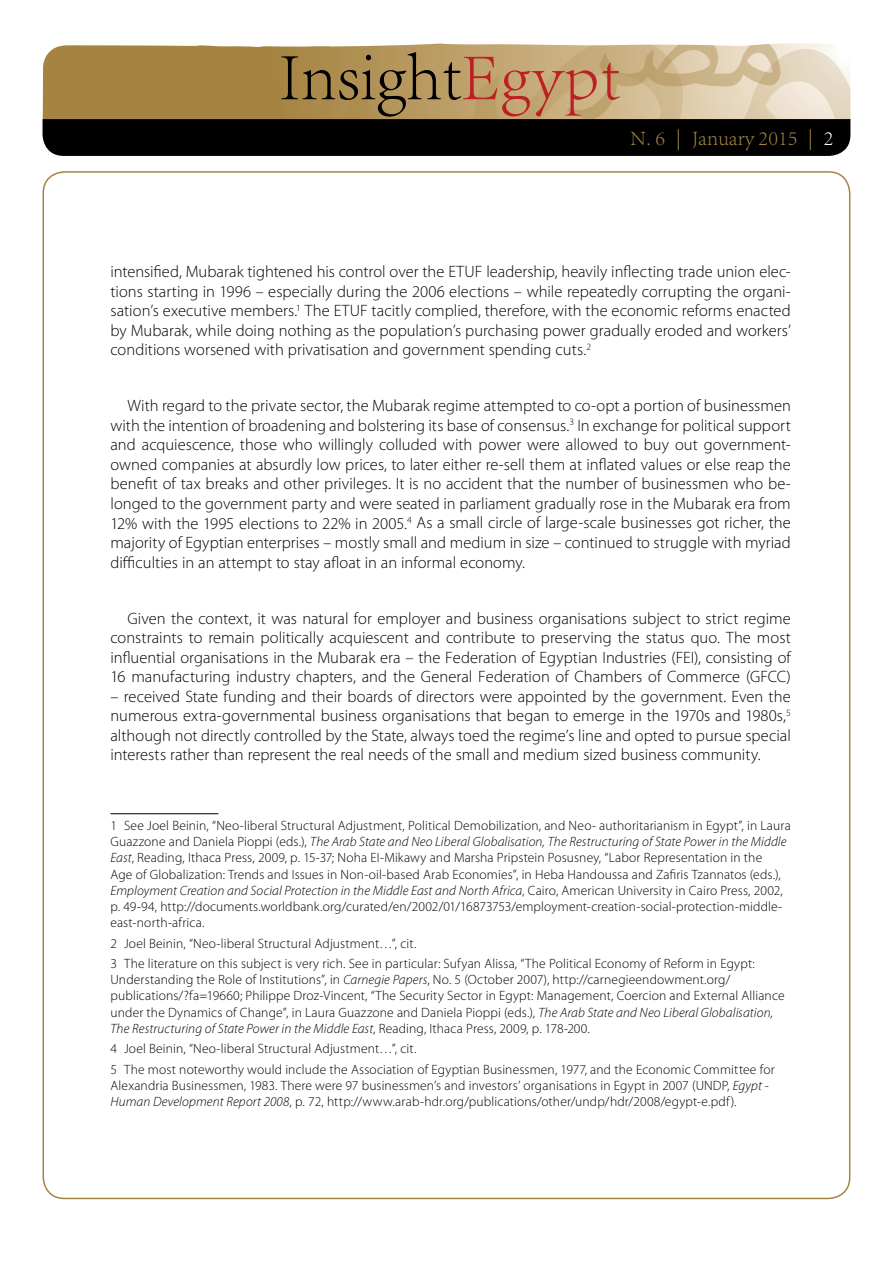
<style>
.page{position:relative;width:893px;height:1263px;background:#fff}
.page>*{position:absolute;margin:0;border:0;box-sizing:border-box;transform-origin:0 0}
.t1{font:300 21px "Adobe Song Std";color:#a58442}
.t2{font:300 16.5px/19.5px "Myriad Pro";color:#000;text-align:justify}
.t3{font:300 13.5px/16.2px "Myriad Pro";letter-spacing:.01em;color:#000}
.s1{color:#fff}
.s2{font-style:italic}
</style>
<div class="page">
<svg style="left:43px;top:43px;width:807px;height:113px;background:#7e6b4c"></svg>
<hr style="left:110px;top:813px;width:108px;height:1px;background:#000">
<p class="t1" style="left:630px;top:126px;width:205px">N. 6 | January 2015 | <span class="s1">2</span></p>
<p class="t2" style="left:110px;top:262px;width:682px">intensified, Mubarak tightened his control over the ETUF leadership, heavily inflecting trade union elec&shy;tions starting in 1996 – especially during the 2006 elections – while repeatedly corrupting the organi&shy;sation’s executive members.<sup>1</sup> The ETUF tacitly complied, therefore, with the economic reforms enacted by Mubarak, while doing nothing as the population’s purchasing power gradually eroded and workers’ conditions worsened with privatisation and government spending cuts.<sup>2</sup></p>
<p class="t2" style="left:110px;top:396px;width:682px;text-indent:17px">With regard to the private sector, the Mubarak regime attempted to co-opt a portion of businessmen with the intention of broadening and bolstering its base of consensus.<sup>3</sup> In exchange for political support and acquiescence, those who willingly colluded with power were allowed to buy out government&shy;owned companies at absurdly low prices, to later either re-sell them at inflated values or else reap the benefit of tax breaks and other privileges. It is no accident that the number of businessmen who be&shy;longed to the government party and were seated in parliament gradually rose in the Mubarak era from 12% with the 1995 elections to 22% in 2005.<sup>4</sup> As a small circle of large-scale businesses got richer, the majority of Egyptian enterprises – mostly small and medium in size – continued to struggle with myriad difficulties in an attempt to stay afloat in an informal economy.</p>
<p class="t2" style="left:110px;top:608px;width:682px;text-indent:17px">Given the context, it was natural for employer and business organisations subject to strict regime constraints to remain politically acquiescent and contribute to preserving the status quo. The most influential organisations in the Mubarak era – the Federation of Egyptian Industries (FEI), consisting of 16 manufacturing industry chapters, and the General Federation of Chambers of Commerce (GFCC)</p>
<p class="t2" style="left:110px;top:686px;width:682px">– received State funding and their boards of directors were appointed by the government. Even the numerous extra-governmental business organisations that began to emerge in the 1970s and 1980s,<sup>5 </sup>although not directly controlled by the State, always toed the regime’s line and opted to pursue special interests rather than represent the real needs of the small and medium sized business community.</p>
<p class="t3" style="left:110px;top:817px;width:682px">1 See Joel Beinin, “Neo-liberal Structural Adjustment, Political Demobilization, and Neo- authoritarianism in Egypt”, in Laura Guazzone and Daniela Pioppi (eds.), <span class="s2">The Arab State and Neo Liberal Globalisation, The Restructuring of State Power in the Middle East</span>, Reading, Ithaca Press, 2009, p. 15-37; Noha EI-Mikawy and Marsha Pripstein Posusney, “Labor Representation in the<br>Age of Globalization: Trends and Issues in Non-oil-based Arab Economies”, in Heba Handoussa and Zafiris Tzannatos (eds.), <span class="s2">Employment Creation and Social Protection in the Middle East and North Africa</span>, Cairo, American University in Cairo Press, 2002, p. 49-94, http://documents.worldbank.org/curated/en/2002/01/16873753/employment-creation-social-protection-middle&shy;east-north-africa.</p>
<p class="t3" style="left:110px;top:933px;width:646px;line-height:20.4px">2 Joel Beinin, “Neo-liberal Structural Adjustment…”, cit.<br>3 The literature on this subject is very rich. See in particular: Sufyan Alissa, “The Political Economy of Reform in Egypt:</p>
<p class="t3" style="left:110px;top:971px;width:676px">Understanding the Role of Institutions”, in <span class="s2">Carnegie Papers</span>, No. 5 (October 2007), http://carnegieendowment.org/ publications/?fa=19660; Philippe Droz-Vincent, “The Security Sector in Egypt: Management, Coercion and External Alliance under the Dynamics of Change”, in Laura Guazzone and Daniela Pioppi (eds.), <span class="s2">The Arab State and Neo Liberal Globalisation, The Restructuring of State Power in the Middle East</span>, Reading, Ithaca Press, 2009, p. 178-200.</p>
<p class="t3" style="left:110px;top:1038px;width:666px;line-height:20.4px">4 Joel Beinin, “Neo-liberal Structural Adjustment…”, cit.<br>5 The most noteworthy would include the Association of Egyptian Businessmen, 1977, and the Economic Committee for</p>
<p class="t3" style="left:110px;top:1077px;width:660px">Alexandria Businessmen, 1983. There were 97 businessmen’s and investors’ organisations in Egypt in 2007 (UNDP, <span class="s2">Egypt -<br>Human Development Report 2008</span>, p. 72, http://www.arab-hdr.org/publications/other/undp/hdr/2008/egypt-e.pdf).</p>
</div>
